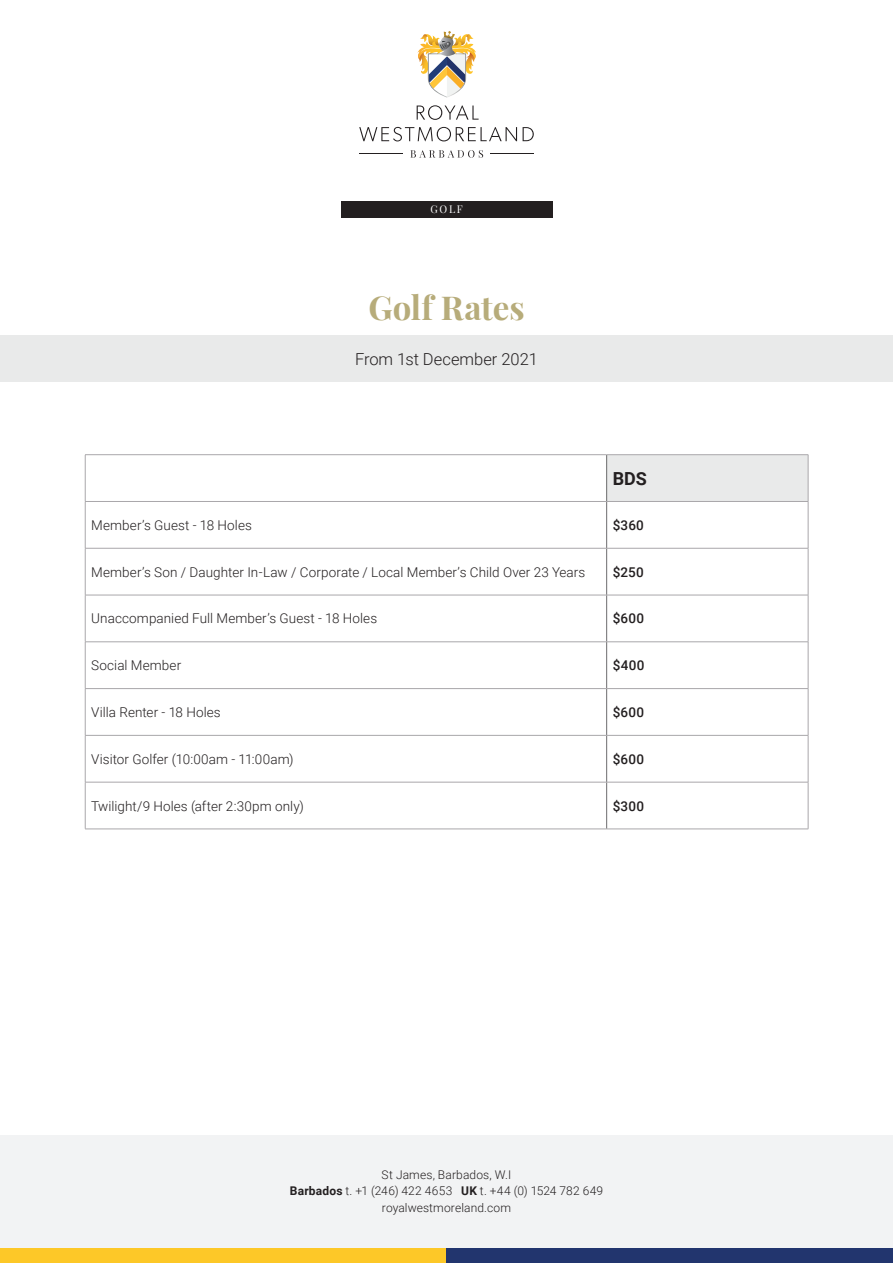
<style>
.page{position:relative;width:893px;height:1263px;background:#fff}
.page>*{position:absolute;margin:0;border:0;box-sizing:border-box;transform-origin:0 0}
.t1{font:700 33px "Playfair Display";letter-spacing:.005em;color:#b7ac7a}
.t2{font:700 18px "Roboto";color:#231f20}
.t3{font:300 16.5px "Roboto";color:#231f20}
.RWM_Golf_Rates_Types{font:300 13.5px "Roboto";letter-spacing:.005em;color:#231f20}
.RWM_Golf_Rates_Price{font:500 13.5px "Roboto";letter-spacing:.02em;color:#231f20}
.t4{font:300 12px/16.5px "Roboto";letter-spacing:.01em;color:#231f20;text-align:center}
.t5{font:10.5px "Playfair Display";color:#fff}
.s1{font-weight:700}
</style>
<div class="page">
<svg style="left:417px;top:105px;width:62px;height:15px"></svg>
<svg style="left:359px;top:127px;width:158px;height:14px"></svg>
<svg style="left:523px;top:127px;width:11px;height:14px"></svg>
<svg style="left:410px;top:150px;width:73px;height:8px"></svg>
<hr style="left:491px;top:154px;width:43px;height:1px;background:#231f20">
<hr style="left:359px;top:154px;width:44px;height:1px;background:#231f20">
<svg style="left:417px;top:31px;width:59px;height:67px"></svg>
<div style="left:341px;top:201px;width:211px;height:17px;background:#231f20"></div>
<div style="left:0;top:1135px;width:893px;height:128px;background:#f2f3f4"></div>
<div style="left:0;top:1248px;width:446px;height:15px;background:#fdc828"></div>
<div style="left:446px;top:1248px;width:447px;height:15px;background:#22356e"></div>
<div style="left:0;top:335px;width:893px;height:47px;background:#e9eaea"></div>
<div style="left:607px;top:455px;width:201px;height:46px;background:#e9eaea"></div>
<hr style="left:606px;top:455px;width:1px;height:46px;background:#6d6c6e">
<hr style="left:606px;top:502px;width:1px;height:46px;background:#6d6c6e">
<hr style="left:606px;top:548px;width:1px;height:47px;background:#6d6c6e">
<hr style="left:606px;top:595px;width:1px;height:47px;background:#6d6c6e">
<hr style="left:606px;top:642px;width:1px;height:46px;background:#6d6c6e">
<hr style="left:606px;top:689px;width:1px;height:46px;background:#6d6c6e">
<hr style="left:606px;top:735px;width:1px;height:47px;background:#6d6c6e">
<hr style="left:606px;top:782px;width:1px;height:47px;background:#6d6c6e">
<hr style="left:85px;top:454px;width:522px;height:1px;background:#a9a7aa">
<hr style="left:85px;top:455px;width:1px;height:46px;background:#a9a7aa">
<hr style="left:607px;top:454px;width:201px;height:1px;background:#a9a7aa">
<hr style="left:808px;top:455px;width:1px;height:46px;background:#a9a7aa">
<hr style="left:85px;top:501px;width:522px;height:1px;background:#a9a7aa">
<hr style="left:85px;top:502px;width:1px;height:46px;background:#a9a7aa">
<hr style="left:607px;top:501px;width:201px;height:1px;background:#a9a7aa">
<hr style="left:808px;top:502px;width:1px;height:46px;background:#a9a7aa">
<hr style="left:85px;top:548px;width:522px;height:1px;background:#a9a7aa">
<hr style="left:85px;top:548px;width:1px;height:47px;background:#a9a7aa">
<hr style="left:607px;top:548px;width:201px;height:1px;background:#a9a7aa">
<hr style="left:808px;top:548px;width:1px;height:47px;background:#a9a7aa">
<hr style="left:85px;top:595px;width:522px;height:1px;background:#a9a7aa">
<hr style="left:85px;top:595px;width:1px;height:47px;background:#a9a7aa">
<hr style="left:607px;top:595px;width:201px;height:1px;background:#a9a7aa">
<hr style="left:808px;top:595px;width:1px;height:47px;background:#a9a7aa">
<hr style="left:85px;top:641px;width:522px;height:1px;background:#a9a7aa">
<hr style="left:85px;top:642px;width:1px;height:46px;background:#a9a7aa">
<hr style="left:607px;top:641px;width:201px;height:1px;background:#a9a7aa">
<hr style="left:808px;top:642px;width:1px;height:46px;background:#a9a7aa">
<hr style="left:85px;top:688px;width:522px;height:1px;background:#a9a7aa">
<hr style="left:85px;top:689px;width:1px;height:46px;background:#a9a7aa">
<hr style="left:607px;top:688px;width:201px;height:1px;background:#a9a7aa">
<hr style="left:808px;top:689px;width:1px;height:46px;background:#a9a7aa">
<hr style="left:85px;top:735px;width:522px;height:1px;background:#a9a7aa">
<hr style="left:85px;top:735px;width:1px;height:47px;background:#a9a7aa">
<hr style="left:607px;top:735px;width:201px;height:1px;background:#a9a7aa">
<hr style="left:808px;top:735px;width:1px;height:47px;background:#a9a7aa">
<hr style="left:85px;top:782px;width:522px;height:1px;background:#a9a7aa">
<hr style="left:85px;top:782px;width:1px;height:47px;background:#a9a7aa">
<hr style="left:607px;top:782px;width:201px;height:1px;background:#a9a7aa">
<hr style="left:808px;top:782px;width:1px;height:47px;background:#a9a7aa">
<hr style="left:85px;top:829px;width:522px;height:1px;background:#a9a7aa">
<hr style="left:607px;top:829px;width:201px;height:1px;background:#a9a7aa">
<p class="t5" style="left:431px;top:201px;width:34px">GOLF</p>
<p class="t1" style="left:368px;top:281px;width:158px">Golf Rates</p>
<p class="t3" style="left:355px;top:348px;width:184px">From 1st December 2021</p>
<p class="t2" style="left:613px;top:466px;width:36px">BDS</p>
<p class="RWM_Golf_Rates_Types" style="left:91px;top:516px;width:162px">Member’s Guest - 18 Holes</p>
<p class="RWM_Golf_Rates_Price" style="left:613px;top:516px;width:33px">$360</p>
<p class="RWM_Golf_Rates_Types" style="left:91px;top:562px;width:496px">Member’s Son / Daughter In-Law / Corporate / Local Member’s Child Over 23 Years</p>
<p class="RWM_Golf_Rates_Price" style="left:613px;top:562px;width:33px">$250</p>
<p class="RWM_Golf_Rates_Types" style="left:91px;top:609px;width:287px">Unaccompanied Full Member’s Guest - 18 Holes</p>
<p class="RWM_Golf_Rates_Price" style="left:613px;top:609px;width:33px">$600</p>
<p class="RWM_Golf_Rates_Types" style="left:91px;top:656px;width:91px">Social Member</p>
<p class="RWM_Golf_Rates_Price" style="left:613px;top:656px;width:33px">$400</p>
<p class="RWM_Golf_Rates_Types" style="left:91px;top:703px;width:131px">Villa Renter - 18 Holes</p>
<p class="RWM_Golf_Rates_Price" style="left:613px;top:703px;width:33px">$600</p>
<p class="RWM_Golf_Rates_Types" style="left:91px;top:749px;width:204px">Visitor Golfer (10:00am - 11:00am)</p>
<p class="RWM_Golf_Rates_Price" style="left:613px;top:749px;width:33px">$600</p>
<p class="RWM_Golf_Rates_Types" style="left:91px;top:796px;width:214px">Twilight/9 Holes (after 2:30pm only)</p>
<p class="RWM_Golf_Rates_Price" style="left:613px;top:796px;width:33px">$300</p>
<p class="t4" style="left:290px;top:1166px;width:315px">St James, Barbados, W.I<br><span class="s1">Barbados</span> t. +1 (246) 422 4653 <span class="s1">UK</span> t. +44 (0) 1524 782 649 royalwestmoreland.com</p>
</div>
